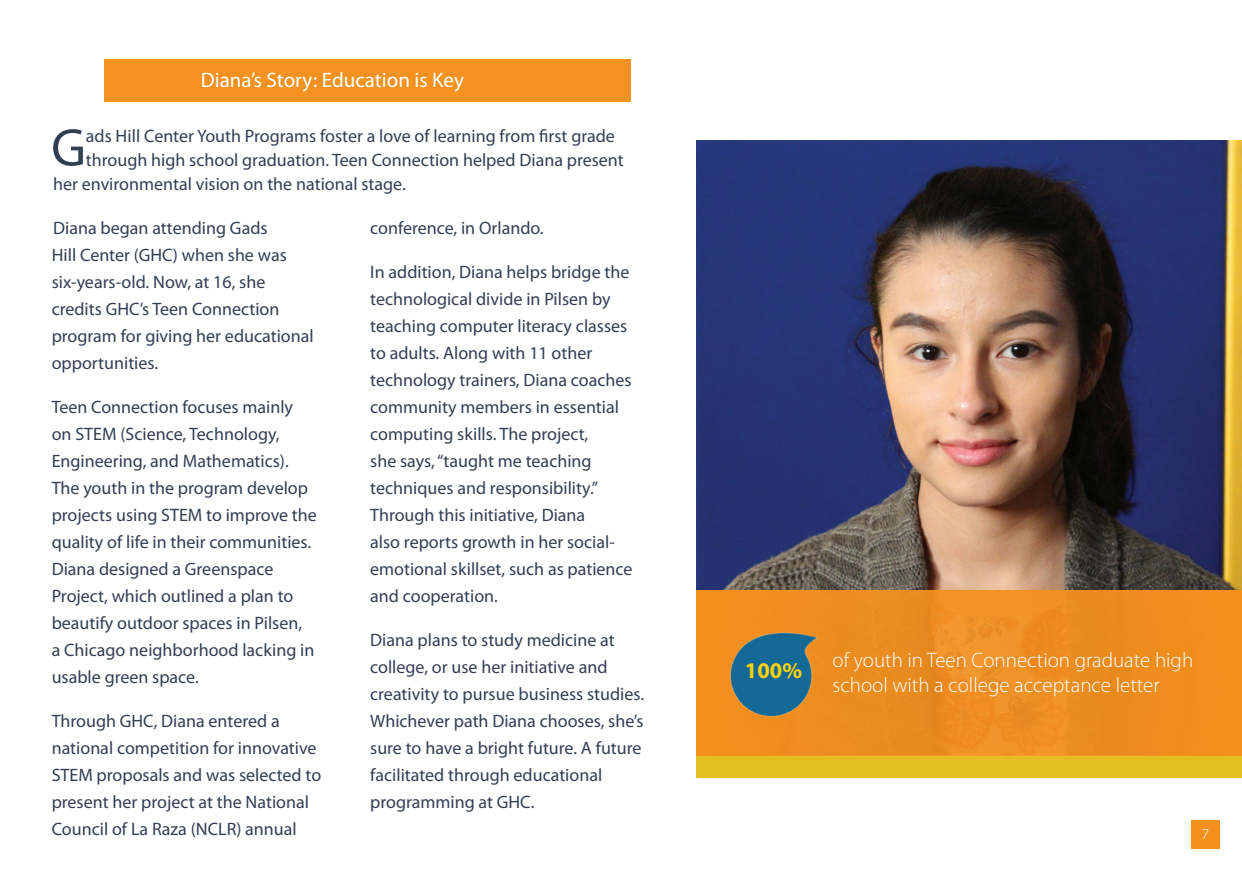
<style>
.page{position:relative;width:1242px;height:891px;background:#fff}
.page>*{position:absolute;margin:0;border:0;box-sizing:border-box;transform-origin:0 0}
.t1{font:53.55px "Myriad Pro";color:#323f53}
.t2{font:700 22.5px "Myriad Pro";color:#fed304}
.t3{font:300 21px/25.2px "Myriad Pro";color:#fff}
.t4{font:21px "Myriad Pro";color:#fff}
.t5{font:18px/27px "Myriad Pro";color:#323f53}
.t6{font:300 15px "Myriad Pro";color:#fff}
</style>
<div class="page">
<div style="left:1191px;top:820px;width:29px;height:29px;background:#f4901d"></div>
<img style="left:696px;top:141px;width:546px;height:449px">
<div style="left:696px;top:590px;width:546px;height:167px;background:#f4901d"></div>
<div style="left:104px;top:59px;width:527px;height:42px;background:#f4901d"></div>
<img style="left:730px;top:606px;width:120px;height:111px">
<div style="left:697px;top:757px;width:545px;height:21px;background:#e4bf21"></div>
<p class="t4" style="left:201px;top:67px;width:265px">Diana’s Story: Education is Key</p>
<h1 class="t1" style="left:51px;top:115px;width:36px">G</h1>
<p class="t5" style="left:86px;top:122px;width:531px">ads Hill Center Youth Programs foster a love of learning from first grade</p>
<p class="t5" style="left:86px;top:146px;width:539px">through high school graduation. Teen Connection helped Diana present</p>
<p class="t5" style="left:53px;top:170px;width:354px">her environmental vision on the national stage.</p>
<p class="t5" style="left:52px;top:214px;width:264px">Diana began attending Gads<br>Hill Center (GHC) when she was six-years-old. Now, at 16, she credits GHC’s Teen Connection program for giving her educational opportunities.</p>
<p class="t5" style="left:52px;top:393px;width:267px">Teen Connection focuses mainly on STEM (Science, Technology,<br>Engineering, and Mathematics).<br>The youth in the program develop projects using STEM to improve the quality of life in their communities.<br>Diana designed a Greenspace<br>Project, which outlined a plan to beautify outdoor spaces in Pilsen,<br>a Chicago neighborhood lacking in usable green space.</p>
<p class="t5" style="left:52px;top:707px;width:271px">Through GHC, Diana entered a national competition for innovative STEM proposals and was selected to present her project at the National Council of La Raza (NCLR) annual</p>
<p class="t5" style="left:370px;top:214px;width:175px">conference, in Orlando.</p>
<p class="t5" style="left:370px;top:258px;width:264px">In addition, Diana helps bridge the technological divide in Pilsen by teaching computer literacy classes to adults. Along with 11 other technology trainers, Diana coaches community members in essential computing skills. The project,<br>she says, “taught me teaching techniques and responsibility.”<br>Through this initiative, Diana<br>also reports growth in her social&shy;emotional skillset, such as patience and cooperation.</p>
<p class="t5" style="left:370px;top:626px;width:275px">Diana plans to study medicine at college, or use her initiative and creativity to pursue business studies.<br>Whichever path Diana chooses, she’s sure to have a bright future. A future facilitated through educational programming at GHC.</p>
<p class="t2" style="left:745px;top:656px;width:59px">100%</p>
<p class="t3" style="left:833px;top:647px;width:362px">of youth in Teen Connection graduate high school with a college acceptance letter</p>
<p class="t6" style="left:1202px;top:825px;width:9px">7</p>
</div>
